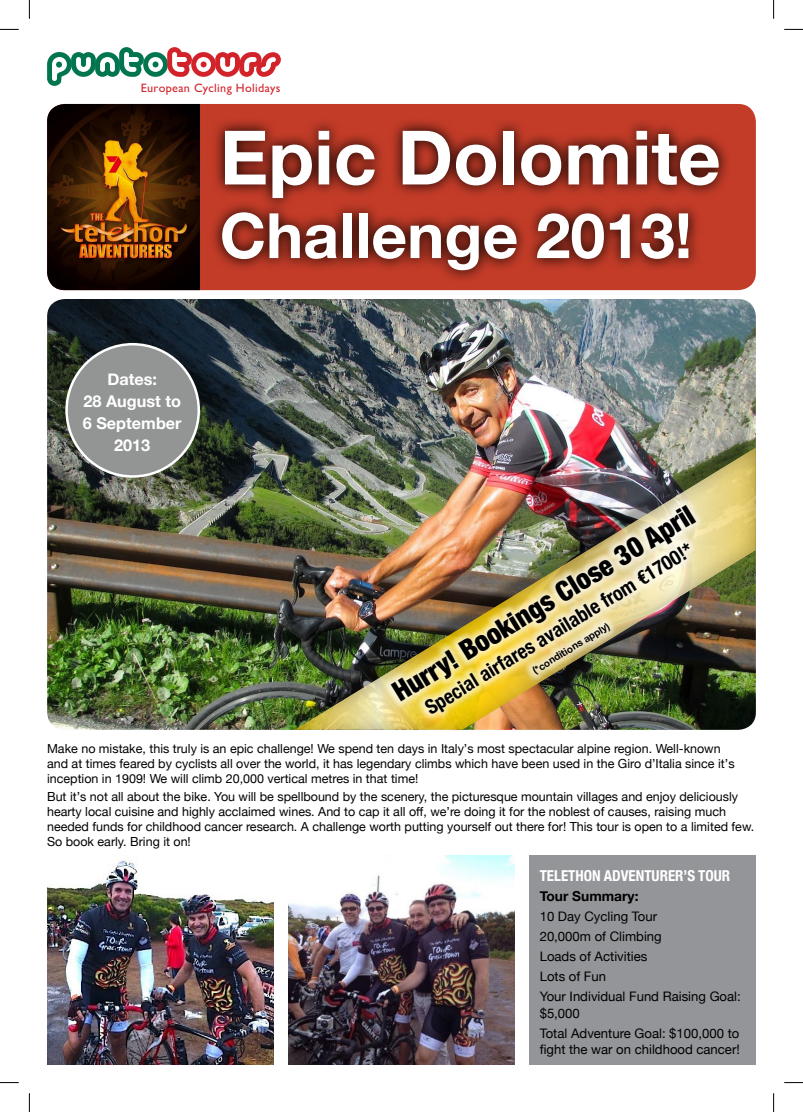
<style>
.page{position:relative;width:803px;height:1112px;background:#fff}
.page>*{position:absolute;margin:0;border:0;box-sizing:border-box;transform-origin:0 0}
.t1{font:700 75px "Helvetica Neue";color:#fff}
.t2{font:700 62.5px "Helvetica Neue";color:#fff}
.t3{font:900 condensed 27.5px "Helvetica Neue";color:#000}
.t4{font:700 condensed 20px "Helvetica Neue";color:#000}
.t5{font:700 16.25px/22px "Helvetica Neue";color:#fff;text-align:center}
.t6{font:700 condensed 15px "Helvetica Neue";color:#fff}
.t7{font:700 13.75px "Helvetica Neue";color:#000}
.t8{font:13.12px/20px "Helvetica Neue";color:#000}
.t9{font:12.5px/15px "Helvetica Neue";color:#000}
.t10{font:12.12px "Gill Sans";letter-spacing:.025em;color:#d2232a}
.t11{font:700 10px "Helvetica Neue";color:#000}
</style>
<div class="page">
<div style="left:47px;top:104px;width:709px;height:186px;background:#c33c28;border-radius:18px"></div>
<img style="left:47px;top:299px;width:709px;height:430px">
<svg style="left:213px;top:121px;width:515px;height:159px"></svg>
<div style="left:67px;top:344px;width:132px;height:132px;background:#939594;border-radius:50%"></div>
<svg style="left:47px;top:47px;width:234px;height:39px"></svg>
<img style="left:47px;top:860px;width:227px;height:204px">
<img style="left:288px;top:855px;width:227px;height:209px">
<div style="left:529px;top:855px;width:227px;height:209px;background:#949599"></div>
<img style="left:47px;top:104px;width:153px;height:186px">
<div style="left:279px;top:433px;width:474px;height:295px;background:#000;opacity:.4"></div>
<img style="left:292px;top:444px;width:464px;height:286px">
<img style="left:373px;top:486px;width:366px;height:244px">
<img style="left:381px;top:495px;width:350px;height:235px">
<svg style="left:0;top:29px;width:19px;height:1px"></svg>
<svg style="left:784px;top:29px;width:19px;height:1px"></svg>
<svg style="left:0;top:1082px;width:19px;height:1px"></svg>
<svg style="left:784px;top:1082px;width:19px;height:1px"></svg>
<svg style="left:29px;top:0;width:1px;height:19px"></svg>
<svg style="left:29px;top:1093px;width:1px;height:18px"></svg>
<svg style="left:773px;top:0;width:1px;height:19px"></svg>
<svg style="left:773px;top:1093px;width:1px;height:18px"></svg>
<p class="t10" style="left:141px;top:81px;width:141px">European Cycling Holidays</p>
<h1 class="t1" style="left:220px;top:90px;width:503px">Epic Dolomite</h1>
<h2 class="t2" style="left:220px;top:179px;width:474px">Challenge 2013!</h2>
<h3 class="t5" style="left:83px;top:367px;width:100px">Dates:<br>28 August to<br>6 September<br>2013</h3>
<h3 class="t3" style="left:383px;top:673px;width:349px;rotate:-31deg">Hurry! Bookings Close 30 April</h3>
<h3 class="t4" style="left:418px;top:693px;width:311px;rotate:-31deg">SPECIALAIRFARES AVAILABLE FROM €1700!*</h3>
<p class="t11" style="left:528px;top:663px;width:90px;rotate:-31deg">(*conditions apply)</p>
<p class="t9" style="left:47px;top:739px;width:689px">Make no mistake, this truly is an epic challenge! We spend ten days in Italyʼs most spectacular alpine region. Well-known and at times feared by cyclists all over the world, it has legendary climbs which have been used in the Giro dʼItalia since itʼs inception in 1909! We will climb 20,000 vertical metres in that time!</p>
<p class="t9" style="left:47px;top:788px;width:709px">But itʼs not all about the bike. You will be spellbound by the scenery, the picturesque mountain villages and enjoy deliciously hearty local cuisine and highly acclaimed wines. And to cap it all off, weʼre doing it for the noblest of causes, raising much needed funds for childhood cancer research. A challenge worth putting yourself out there for! This tour is open to a limited few.<br>So book early. Bring it on!</p>
<p class="t6" style="left:540px;top:862px;width:192px">TELETHON ADVENTURER’S TOUR</p>
<p class="t7" style="left:540px;top:883px;width:100px">Tour Summary:</p>
<p class="t8" style="left:540px;top:905px;width:203px">10 Day Cycling Tour<br>20,000m of Climbing<br>Loads of Activities<br>Lots of Fun<br>Your Individual Fund Raising Goal:</p>
<p class="t8" style="left:540px;top:1001px;width:201px">$5,000<br>Total Adventure Goal: $100,000 to</p>
<p class="t8" style="left:540px;top:1038px;width:202px">fight the war on childhood cancer!</p>
</div>
